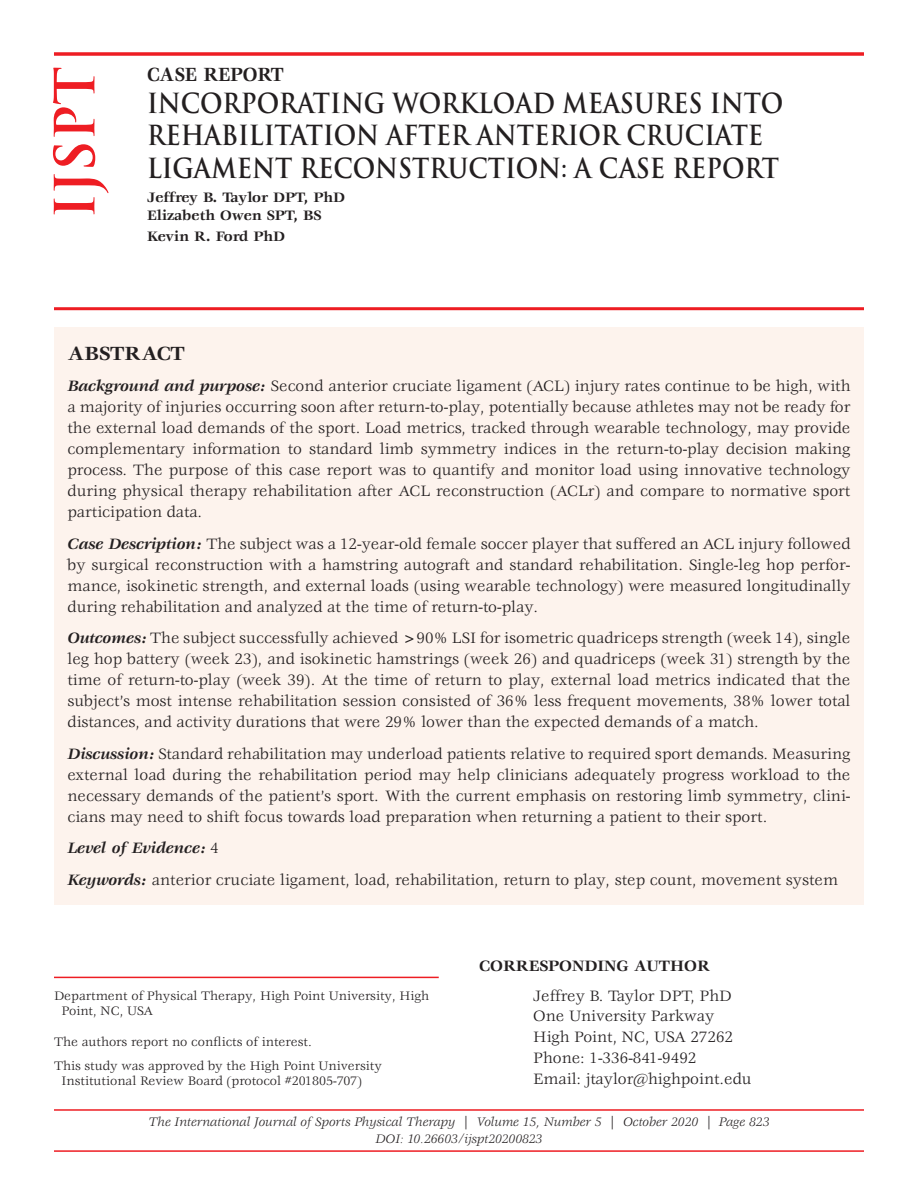
<style>
.page{position:relative;width:918px;height:1188px;background:#fff}
.page>*{position:absolute;margin:0;border:0;box-sizing:border-box;transform-origin:0 0}
.t1{font:700 54px "Trajan Pro";color:#ee1d23}
.t2{font:700 27px/32.2px "Trajan Pro";color:#231f20;scale:.9 1}
.t3{font:700 21px "Veljovic Std";color:#231f20;scale:.9 1}
.t4{font:700 21px "Veljovic Std";color:#231f20}
.t5{font:16.5px/21px "Veljovic Std";color:#231f20;text-align:justify}
.t6{font:700 16.5px "Veljovic Std";color:#231f20}
.t7{font:700 15px/18px "Veljovic Std";color:#231f20}
.t8{font:13.5px/15px "Veljovic Std";color:#231f20}
.t9{font:italic 13.5px/16.5px "Veljovic Std";color:#231f20;text-align:center}
.s1{font-weight:700;font-style:italic}
</style>
<div class="page">
<div style="left:54px;top:327px;width:810px;height:577px;background:#fdf3ed"></div>
<svg style="left:54px;top:52px;width:810px;height:4px;background:#ef383e"></svg>
<hr style="left:54px;top:977px;width:385px;height:1px;background:#ee1d23">
<hr style="left:54px;top:307px;width:810px;height:3px;background:#ee1d23">
<hr style="left:54px;top:1109px;width:810px;height:2px;background:#ee1d23">
<hr style="left:54px;top:1150px;width:810px;height:2px;background:#ee1d23">
<h1 class="t1" style="left:44px;top:219px;width:154px;rotate:-90deg">IJSPT</h1>
<p class="t3" style="left:147px;top:66px;width:154px">CASE REPORT</p>
<h2 class="t2" style="left:147px;top:88px;width:709px">INCORPORATING WORKLOAD MEASURES INTO<br>REHABILITATION AFTER ANTERIOR CRUCIATE<br>LIGAMENT RECONSTRUCTION: A CASE REPORT</h2>
<p class="t7" style="left:147px;top:189px;width:200px">Jeffrey B. Taylor DPT, PhD<br>Elizabeth Owen SPT, BS</p>
<p class="t7" style="left:147px;top:228px;width:140px">Kevin R. Ford PhD</p>
<p class="t4" style="left:68px;top:344px;width:119px">ABSTRACT</p>
<p class="t5" style="left:67px;top:376px;width:785px"><span class="s1">Background and purpose:</span> Second anterior cruciate ligament (ACL) injury rates continue to be high, with a majority of injuries occurring soon after return-to-play, potentially because athletes may not be ready for the external load demands of the sport. Load metrics, tracked through wearable technology, may provide complementary information to standard limb symmetry indices in the return-to-play decision making process. The purpose of this case report was to quantify and monitor load using innovative technology during physical therapy rehabilitation after ACL reconstruction (ACLr) and compare to normative sport participation data.</p>
<p class="t5" style="left:67px;top:534px;width:785px"><span class="s1">Case Description:</span> The subject was a 12-year-old female soccer player that suffered an ACL injury followed by surgical reconstruction with a hamstring autograft and standard rehabilitation. Single-leg hop perfor&shy;mance, isokinetic strength, and external loads (using wearable technology) were measured longitudinally during rehabilitation and analyzed at the time of return-to-play.</p>
<p class="t5" style="left:67px;top:628px;width:785px"><span class="s1">Outcomes:</span> The subject successfully achieved &gt;90% LSI for isometric quadriceps strength (week 14), single leg hop battery (week 23), and isokinetic hamstrings (week 26) and quadriceps (week 31) strength by the time of return-to-play (week 39). At the time of return to play, external load metrics indicated that the subject’s most intense rehabilitation session consisted of 36% less frequent movements, 38% lower total distances, and activity durations that were 29% lower than the expected demands of a match.</p>
<p class="t5" style="left:67px;top:744px;width:785px"><span class="s1">Discussion:</span> Standard rehabilitation may underload patients relative to required sport demands. Measuring external load during the rehabilitation period may help clinicians adequately progress workload to the necessary demands of the patient’s sport. With the current emphasis on restoring limb symmetry, clini&shy;cians may need to shift focus towards load preparation when returning a patient to their sport.</p>
<p class="t5" style="left:68px;top:833px;width:772px;line-height:31.5px"><span class="s1">Level of Evidence:</span> 4<br><span class="s1">Keywords:</span> anterior cruciate ligament, load, rehabilitation, return to play, step count, movement system</p>
<p class="t6" style="left:479px;top:959px;width:232px">CORRESPONDING AUTHOR</p>
<p class="t5" style="left:533px;top:986px;width:220px;text-align:left">Jeffrey B. Taylor DPT, PhD<br>One University Parkway<br>High Point, NC, USA 27262<br>Phone: 1-336-841-9492<br>Email: jtaylor@highpoint.edu</p>
<p class="t8" style="left:62px;top:989px;width:369px;text-indent:-8px">Department of Physical Therapy, High Point University, High<br>Point, NC, USA</p>
<p class="t8" style="left:54px;top:1030px;width:329px;line-height:24px">The authors report no conflicts of interest.<br>This study was approved by the High Point University</p>
<p class="t8" style="left:62px;top:1074px;width:302px">Institutional Review Board (protocol #201805-707)</p>
<p class="t9" style="left:148px;top:1115px;width:622px">The International Journal of Sports Physical Therapy | Volume 15, Number 5 | October 2020 | Page 823<br>DOI: 10.26603/ijspt20200823</p>
</div>
